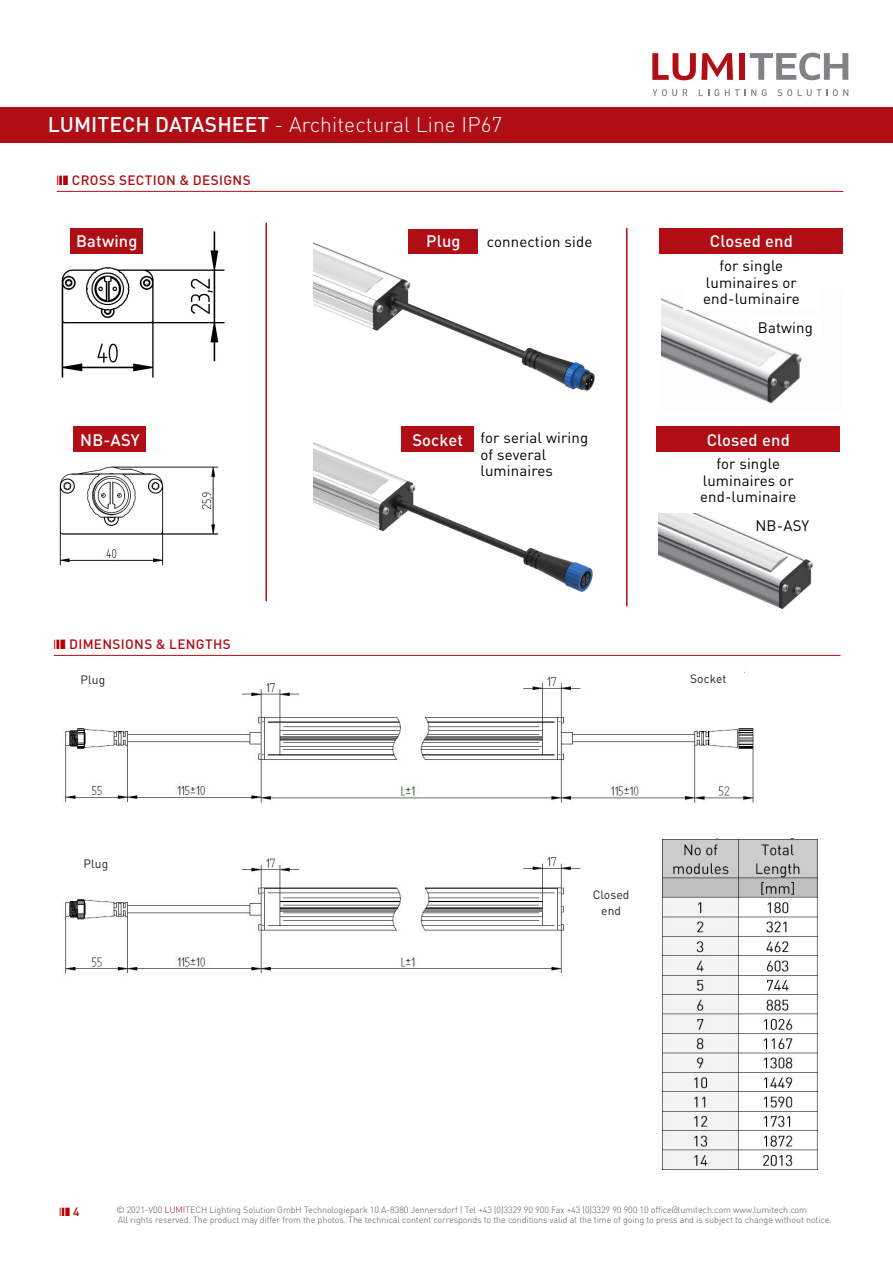
<style>
.page{position:relative;width:893px;height:1263px;background:#fff}
.page>*{position:absolute;margin:0;border:0;box-sizing:border-box;transform-origin:0 0}
.t1{font:300 21px "DIN Pro";letter-spacing:.005em;color:#fff}
.t2{font:500 16.5px "DIN Pro";letter-spacing:.01em;color:#fff}
.t3{font:15px "DIN Pro";letter-spacing:.01em;color:#000}
.Absatzformat_1{font:500 13.5px "DIN Pro";letter-spacing:.025em;color:#b00d15}
.t4{font:12px "DIN Pro";letter-spacing:.01em;color:#231f20}
.t5{font:500 12px "DIN Pro";color:#b30101}
.t6{font:300 9px/10.8px "DIN Pro";letter-spacing:-.01em;color:#57585a}
.s1{font-weight:500}
.s2{color:#b30101}
.s3{color:#b00d15}
</style>
<div class="page">
<div style="left:0;top:107px;width:893px;height:36px;background:#b00d15"></div>
<svg style="left:652px;top:89px;width:25px;height:7px"></svg>
<svg style="left:683px;top:89px;width:5px;height:7px"></svg>
<svg style="left:699px;top:89px;width:20px;height:7px"></svg>
<svg style="left:725px;top:89px;width:31px;height:7px"></svg>
<svg style="left:762px;top:89px;width:5px;height:7px"></svg>
<svg style="left:777px;top:89px;width:15px;height:7px"></svg>
<svg style="left:798px;top:89px;width:29px;height:7px"></svg>
<svg style="left:833px;top:89px;width:15px;height:7px"></svg>
<svg style="left:750px;top:53px;width:98px;height:27px"></svg>
<div style="left:739px;top:53px;width:6px;height:27px;background:#b00d15"></div>
<svg style="left:652px;top:53px;width:81px;height:27px"></svg>
<hr style="left:57px;top:191px;width:786px;height:1px;background:#b00d15">
<img style="left:61px;top:228px;width:164px;height:150px">
<img style="left:59px;top:466px;width:160px;height:100px">
<div style="left:71px;top:228px;width:72px;height:26px;background:#b00d15"></div>
<div style="left:74px;top:427px;width:72px;height:25px;background:#b00d15"></div>
<img style="left:658px;top:514px;width:155px;height:95px">
<img style="left:662px;top:298px;width:140px;height:106px">
<img style="left:314px;top:441px;width:279px;height:151px">
<div style="left:402px;top:427px;width:72px;height:25px;background:#b00d15"></div>
<img style="left:314px;top:242px;width:281px;height:148px">
<div style="left:408px;top:229px;width:70px;height:24px;background:#b00d15"></div>
<hr style="left:265px;top:223px;width:2px;height:378px;background:#b00d15">
<hr style="left:626px;top:228px;width:2px;height:378px;background:#b00d15">
<div style="left:659px;top:228px;width:184px;height:26px;background:#b00d15"></div>
<div style="left:487px;top:229px;width:124px;height:25px;background:#fff"></div>
<div style="left:480px;top:427px;width:137px;height:55px;background:#fff"></div>
<div style="left:683px;top:254px;width:137px;height:56px;background:#fff"></div>
<div style="left:749px;top:319px;width:73px;height:17px;background:#fff"></div>
<div style="left:656px;top:427px;width:184px;height:25px;background:#b00d15"></div>
<div style="left:746px;top:517px;width:72px;height:17px;background:#fff"></div>
<hr style="left:54px;top:655px;width:786px;height:1px;background:#b00d15">
<img style="left:65px;top:671px;width:753px;height:494px">
<div style="left:50px;top:1036px;width:244px;height:121px;background:#fff"></div>
<img style="left:662px;top:839px;width:155px;height:330px">
<div style="left:58px;top:667px;width:70px;height:25px;background:#fff"></div>
<div style="left:61px;top:851px;width:70px;height:24px;background:#fff"></div>
<div style="left:673px;top:666px;width:70px;height:24px;background:#fff"></div>
<div style="left:565px;top:880px;width:93px;height:45px;background:#fff"></div>
<h1 class="t1" style="left:48px;top:110px;width:456px"><span class="s1">LUMITECH DATASHEET</span> - Architectural Line IP67</h1>
<p class="Absatzformat_1" style="left:57px;top:171px;width:196px"><span class="s2">❘❙❚</span> CROSS SECTION &amp; DESIGNS</p>
<p class="t2" style="left:76px;top:230px;width:63px">Batwing</p>
<p class="t2" style="left:426px;top:230px;width:36px">Plug</p>
<p class="t3" style="left:487px;top:232px;width:107px">connection side</p>
<p class="t2" style="left:710px;top:230px;width:85px">Closed end</p>
<p class="t3" style="left:720px;top:255px;width:65px">for single</p>
<p class="t3" style="left:706px;top:272px;width:92px">luminaires or</p>
<p class="t3" style="left:703px;top:288px;width:98px">end-luminaire</p>
<p class="t3" style="left:758px;top:317px;width:57px">Batwing</p>
<p class="t2" style="left:80px;top:429px;width:61px">NB-ASY</p>
<p class="t2" style="left:412px;top:429px;width:52px">Socket</p>
<p class="t3" style="left:480px;top:428px;width:109px">for serial wiring</p>
<p class="t3" style="left:480px;top:444px;width:67px">of several</p>
<p class="t3" style="left:480px;top:461px;width:74px">luminaires</p>
<p class="Absatzformat_1" style="left:54px;top:635px;width:179px"><span class="s2">❘❙❚</span> DIMENSIONS &amp; LENGTHS</p>
<p class="t4" style="left:80px;top:672px;width:26px">Plug</p>
<p class="t2" style="left:707px;top:429px;width:85px">Closed end</p>
<p class="t3" style="left:716px;top:454px;width:65px">for single</p>
<p class="t3" style="left:703px;top:470px;width:92px">luminaires or</p>
<p class="t3" style="left:700px;top:487px;width:98px">end-luminaire</p>
<p class="t3" style="left:755px;top:516px;width:55px">NB-ASY</p>
<p class="t4" style="left:690px;top:670px;width:38px">Socket</p>
<p class="t4" style="left:84px;top:855px;width:26px">Plug</p>
<p class="t4" style="left:593px;top:886px;width:38px">Closed</p>
<p class="t4" style="left:601px;top:903px;width:21px">end</p>
<h3 class="t5" style="left:60px;top:1204px;width:22px">❘❙❚ 4</h3>
<p class="t6" style="left:117px;top:1203px;width:717px">© 2021-V00 <span class="s3">LUMI</span>TECH Lighting Solution GmbH Technologiepark 10 A-8380 Jennersdorf | Tel +43 (0)3329 90 900 Fax +43 (0)3329 90 900 10 office@lumitech.com www.lumitech.com<br>All rights reserved. The product may differ from the photos. The technical content corresponds to the conditions valid at the time of going to press and is subject to change without notice.</p>
</div>
